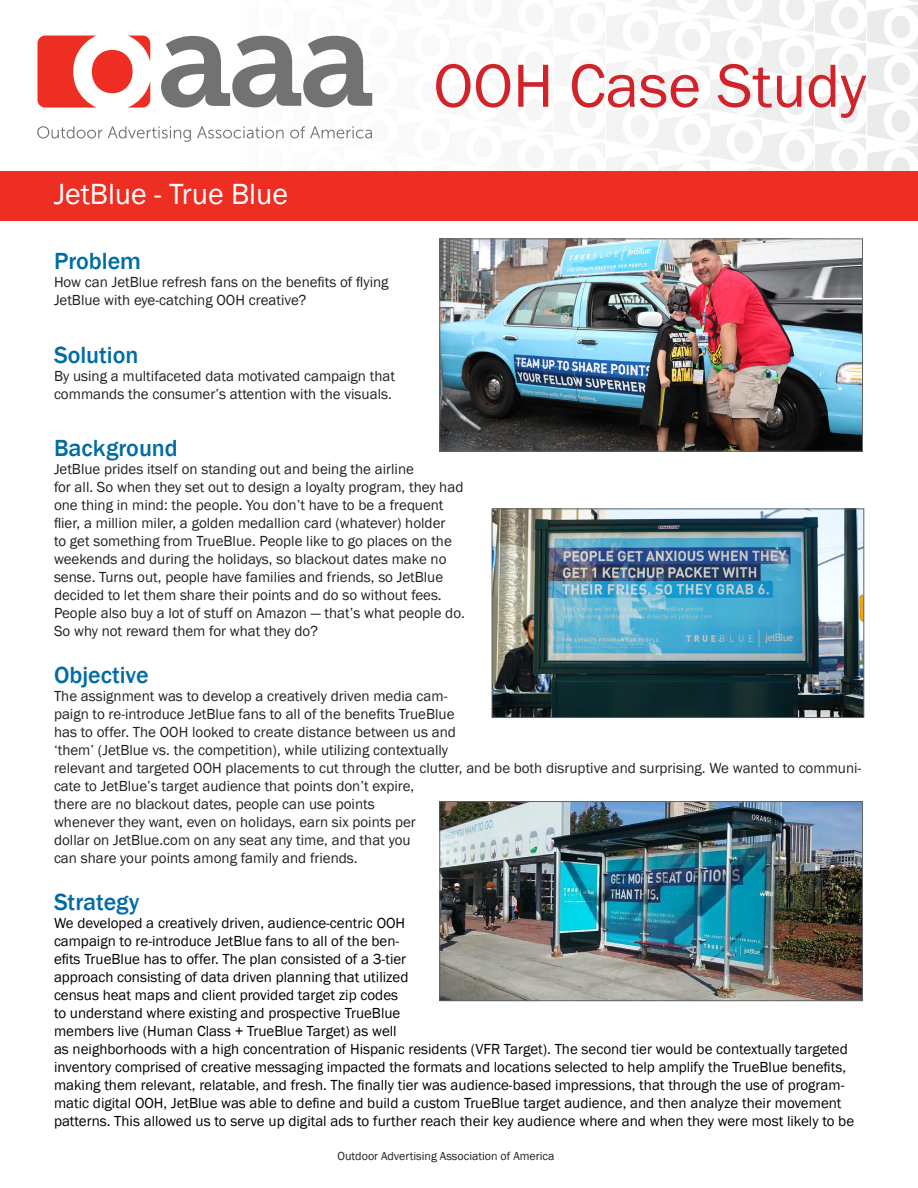
<style>
.page{position:relative;width:918px;height:1188px;background:#fff}
.page>*{position:absolute;margin:0;border:0;box-sizing:border-box;transform-origin:0 0}
.t1{font:63px "Franklin Gothic";color:#d1232a}
.t2{font:30px "Franklin Gothic";color:#fff}
.t3{font:500 24px "Franklin Gothic";color:#006ca4}
.t4{font:15px/18px "Franklin Gothic";color:#231f20}
.t5{font:15px/18px "Franklin Gothic";color:#000}
.t6{font:12px "Franklin Gothic";color:#231f20}
</style>
<div class="page">
<img style="left:815px;top:43px;width:51px;height:44px">
<img style="left:815px;top:0;width:51px;height:40px">
<img style="left:372px;top:93px;width:1px;height:13px">
<img style="left:815px;top:137px;width:51px;height:34px">
<img style="left:867px;top:5px;width:51px;height:44px">
<img style="left:907px;top:0;width:11px;height:2px">
<img style="left:867px;top:52px;width:51px;height:44px">
<img style="left:867px;top:99px;width:51px;height:44px">
<img style="left:867px;top:146px;width:51px;height:25px">
<svg style="left:37px;top:126px;width:154px;height:16px"></svg>
<svg style="left:197px;top:126px;width:87px;height:13px"></svg>
<svg style="left:290px;top:126px;width:82px;height:13px"></svg>
<svg style="left:38px;top:36px;width:112px;height:72px"></svg>
<svg style="left:161px;top:36px;width:211px;height:72px"></svg>
<div style="left:0;top:171px;width:918px;height:50px;background:#ee2e22"></div>
<img style="left:442px;top:241px;width:419px;height:208px">
<div style="left:440px;top:239px;width:423px;height:212px;border:1px solid #5e6367"></div>
<img style="left:494px;top:511px;width:368px;height:205px">
<div style="left:492px;top:509px;width:372px;height:209px;border:1px solid #5e6367"></div>
<img style="left:442px;top:803px;width:419px;height:196px">
<div style="left:440px;top:801px;width:423px;height:200px;border:1px solid #5e6367"></div>
<p class="t2" style="left:54px;top:175px;width:236px">JetBlue - True Blue</p>
<p class="t3" style="left:54px;top:246px;width:89px">Problem</p>
<p class="t4" style="left:54px;top:274px;width:336px">How can JetBlue refresh fans on the benefits of flying<br>JetBlue with eye-catching OOH creative?</p>
<p class="t3" style="left:54px;top:340px;width:86px">Solution</p>
<p class="t4" style="left:54px;top:367px;width:343px">By using a multifaceted data motivated campaign that commands the consumer’s attention with the visuals.</p>
<p class="t1" style="left:434px;top:47px;width:434px">OOH Case Study</p>
<p class="t3" style="left:54px;top:434px;width:125px">Background</p>
<p class="t4" style="left:54px;top:461px;width:412px">JetBlue prides itself on standing out and being the airline<br>for all. So when they set out to design a loyalty program, they had one thing in mind: the people. You don’t have to be a frequent flier, a million miler, a golden medallion card (whatever) holder<br>to get something from TrueBlue. People like to go places on the weekends and during the holidays, so blackout dates make no sense. Turns out, people have families and friends, so JetBlue decided to let them share their points and do so without fees.<br>People also buy a lot of stuff on Amazon — that’s what people do.<br>So why not reward them for what they do?</p>
<p class="t3" style="left:54px;top:660px;width:96px">Objective</p>
<p class="t4" style="left:54px;top:688px;width:809px">The assignment was to develop a creatively driven media cam-<br>paign to re-introduce JetBlue fans to all of the benefits TrueBlue<br>has to offer. The OOH looked to create distance between us and<br>‘them’ (JetBlue vs. the competition), while utilizing contextually<br>relevant and targeted OOH placements to cut through the clutter, and be both disruptive and surprising. We wanted to communi&shy;cate to JetBlue’s target audience that points don’t expire,<br>there are no blackout dates, people can use points<br>whenever they want, even on holidays, earn six points per<br>dollar on JetBlue.com on any seat any time, and that you<br>can share your points among family and friends.</p>
<p class="t3" style="left:54px;top:887px;width:87px">Strategy</p>
<p class="t5" style="left:54px;top:914px;width:802px">We developed a creatively driven, audience-centric OOH<br>campaign to re-introduce JetBlue fans to all of the ben-<br>efits TrueBlue has to offer. The plan consisted of a 3-tier<br>approach consisting of data driven planning that utilized<br>census heat maps and client provided target zip codes<br>to understand where existing and prospective TrueBlue<br>members live (Human Class + TrueBlue Target) as well<br>as neighborhoods with a high concentration of Hispanic residents (VFR Target). The second tier would be contextually targeted inventory comprised of creative messaging impacted the formats and locations selected to help amplify the TrueBlue benefits, making them relevant, relatable, and fresh. The finally tier was audience-based impressions, that through the use of program&shy;matic digital OOH, JetBlue was able to define and build a custom TrueBlue target audience, and then analyze their movement patterns. This allowed us to serve up digital ads to further reach their key audience where and when they were most likely to be</p>
<p class="t6" style="left:338px;top:1148px;width:219px">Outdoor Advertising Association of America</p>
</div>
